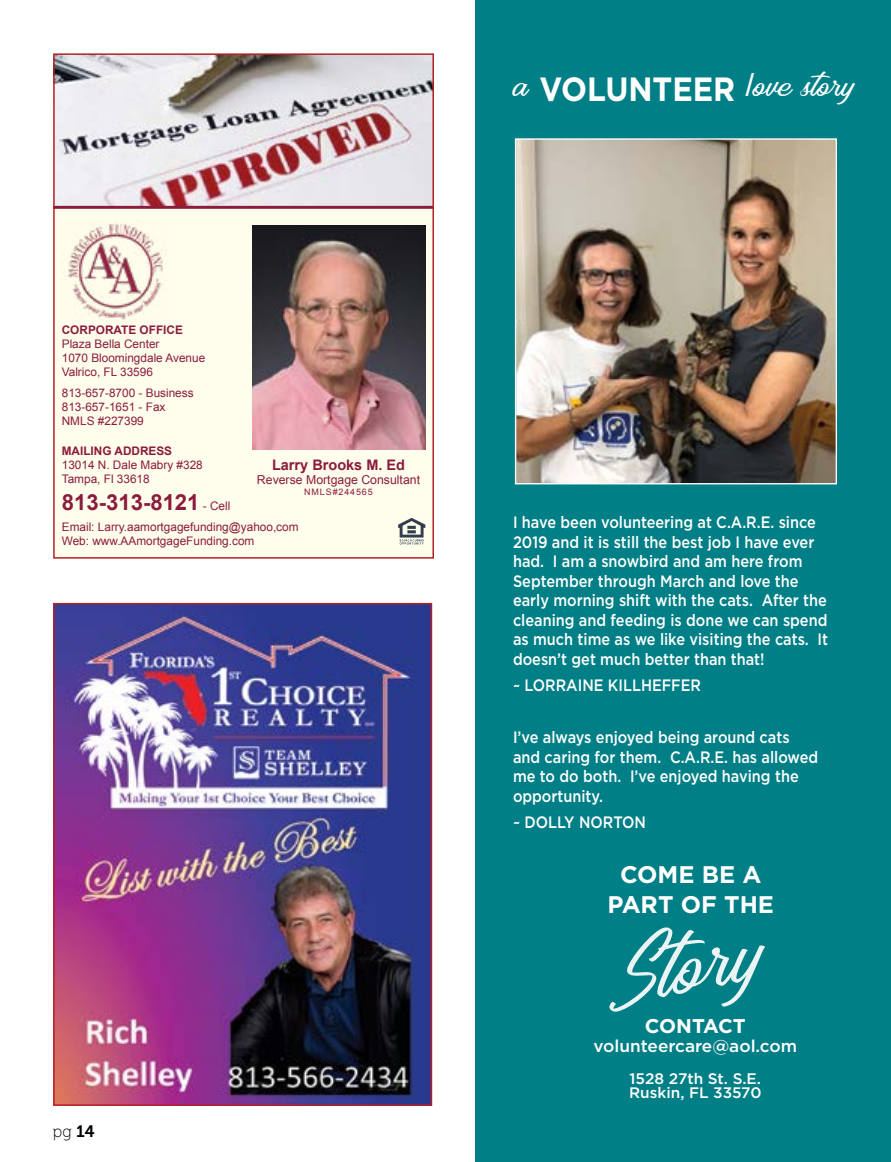
<style>
.page{position:relative;width:891px;height:1162px;background:#fff}
.page>*{position:absolute;margin:0;border:0;box-sizing:border-box;transform-origin:0 0}
.t1{font:italic 77.55px "Ecosmith Script";color:#fff;scale:1.22 1}
.t2{font:italic 31.35px "Ecosmith Script";color:#fff;scale:1.22 1}
.t3{font:700 24px/30px "Gotham HTF";color:#fff;text-align:center}
.t4{font:700 22.2px "Arial";color:#8b1c3d}
.t5{font:700 19.8px "Gotham HTF";letter-spacing:-.01em;color:#fff}
.t6{font:500 17.1px "Gotham HTF";color:#fff}
.t7{font:500 16.5px/19.5px "Gotham HTF";color:#fff;scale:.88 1}
.t8{font:16.5px "Museo 100";color:#000}
.t9{font:500 15.15px/14.1px "Gotham HTF";color:#fff}
.t10{font:700 14.55px "Arial";color:#8b1c3d}
.t11{font:12.3px "Arial";color:#8b1c3d}
.t12{font:11.85px/14.1px "Arial";color:#8b1c3d}
.t13{font:700 11.85px "Arial";color:#8b1c3d}
.t14{font:9px "Arial";letter-spacing:.1em;color:#8b1c3d}
.s1{font-family:"Gotham HTF";font-weight:700;font-style:normal;font-size:33.6px}
.s2{font-family:"Gotham HTF"}
.s3{font-weight:400;font-size:11.85px}
.s4{font-family:"Museo 700"}
</style>
<div class="page">
<div style="left:475px;top:0;width:416px;height:1162px;background:#007f86"></div>
<img style="left:517px;top:140px;width:318px;height:342px">
<div style="left:515px;top:138px;width:322px;height:346px;border:1px solid #fff"></div>
<img style="left:55px;top:605px;width:375px;height:498px">
<div style="left:54px;top:116px;width:379px;height:442px;background:#fffdec"></div>
<img style="left:56px;top:56px;width:375px;height:153px">
<img style="left:68px;top:222px;width:96px;height:98px">
<svg style="left:398px;top:518px;width:27px;height:26px"></svg>
<img style="left:253px;top:225px;width:172px;height:224px">
<div style="left:53px;top:53px;width:381px;height:505px;border:2px solid #b42026"></div>
<h2 class="t2" style="left:513px;top:59px;width:281px">a<span class="s1">VOLUNTEER</span> <span class="s2">l</span>ove story</h2>
<p class="t13" style="left:62px;top:322px;width:123px">CORPORATE OFFICE</p>
<p class="t12" style="left:62px;top:337px;width:145px">Plaza Bella Center<br>1070 Bloomingdale Avenue<br>Valrico, FL 33596</p>
<p class="t12" style="left:62px;top:386px;width:133px">813-657-8700 - Business<br>813-657-1651 - Fax<br>NMLS #227399</p>
<p class="t13" style="left:62px;top:443px;width:112px">MAILING ADDRESS</p>
<p class="t12" style="left:62px;top:458px;width:143px">13014 N. Dale Mabry #328<br>Tampa, Fl 33618</p>
<h3 class="t4" style="left:62px;top:487px;width:170px">813-313-8121 <span class="s3">- Cell</span></h3>
<p class="t12" style="left:62px;top:519px;width:238px">Email: Larry.aamortgagefunding@yahoo,com<br>Web: www.AAmortgageFunding.com</p>
<p class="t7" style="left:513px;top:512px;width:360px">I have been volunteering at C.A.R.E. since 2019 and it is still the best job I have ever had. I am a snowbird and am here from September through March and love the early morning shift with the cats. After the cleaning and feeding is done we can spend as much time as we like visiting the cats. It doesn’t get much better than that!</p>
<p class="t7" style="left:513px;top:675px;width:215px">~ LORRAINE KILLHEFFER</p>
<p class="t10" style="left:272px;top:455px;width:135px">Larry Brooks M. Ed</p>
<p class="t11" style="left:257px;top:472px;width:165px">Reverse Mortgage Consultant</p>
<p class="t14" style="left:304px;top:486px;width:70px">NMLS#244565</p>
<p class="t7" style="left:513px;top:727px;width:348px">I’ve always enjoyed being around cats and caring for them. C.A.R.E. has allowed me to do both. I’ve enjoyed having the opportunity.</p>
<p class="t7" style="left:513px;top:812px;width:153px">~ DOLLY NORTON</p>
<h3 class="t3" style="left:607px;top:858px;width:168px">COME BE A<br>PART OF THE</h3>
<h1 class="t1" style="left:604px;top:915px;width:119px;rotate:-11deg">Story</h1>
<p class="t5" style="left:645px;top:1014px;width:103px">CONTACT</p>
<p class="t6" style="left:593px;top:1036px;width:205px">volunteercare@aol.com</p>
<p class="t8" style="left:53px;top:1122px;width:43px">pg <span class="s4">14</span></p>
<p class="t9" style="left:629px;top:1071px;width:134px">1528 27th St. S.E.<br>Ruskin, FL 33570</p>
</div>
